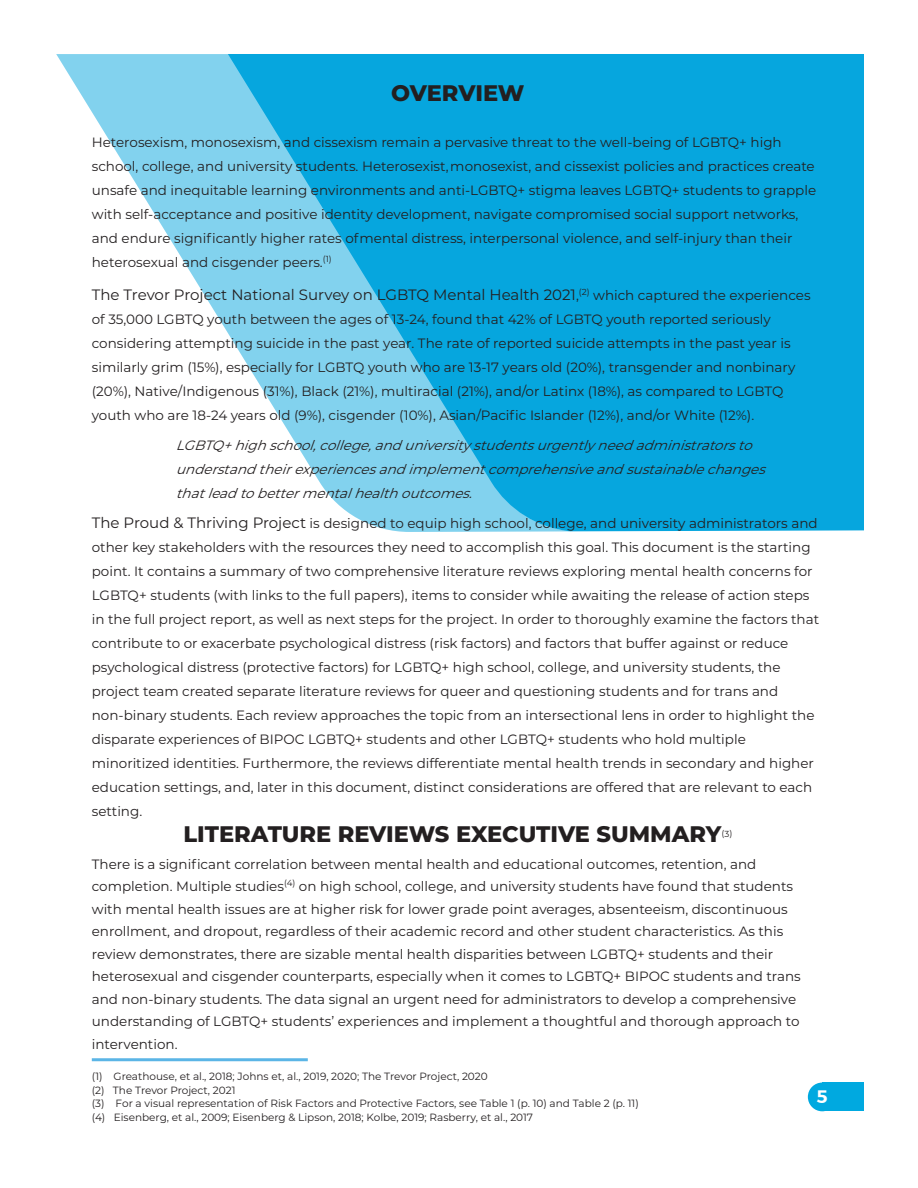
<style>
.page{position:relative;width:918px;height:1188px;background:#fff}
.page>*{position:absolute;margin:0;border:0;box-sizing:border-box;transform-origin:0 0}
.t1{font:800 22.5px "Montserrat";color:#231f20}
.t2{font:600 18px "Montserrat";color:#fff}
.t3{font:15px "Montserrat";color:#231f20}
.t4{font:13.5px/24px "Montserrat";color:#231f20}
.t5{font:italic 13.5px/24px "Montserrat";color:#231f20}
.foots{font:10.5px "Montserrat";color:#231f20}
.t6{font:8.7px "Montserrat";color:#231f20}
.s1{font-size:13.5px}
.s2{font-size:15px}
</style>
<div class="page">
<div style="left:822px;top:1083px;width:42px;height:28px;background:#00a9e0"></div>
<div style="left:808px;top:1083px;width:29px;height:28px;background:#00a9e0;border-radius:50%"></div>
<div style="left:571px;top:54px;width:293px;height:477px;background:#06a6de"></div>
<svg style="left:56px;top:54px;width:515px;height:478px"></svg>
<hr style="left:92px;top:1058px;width:216px;height:3px;background:#5bb5e6">
<p class="t1" style="left:391px;top:76px;width:135px">OVERVIEW</p>
<p class="t4" style="left:92px;top:130px;width:726px">Heterosexism, monosexism, and cissexism remain a pervasive threat to the well-being of LGBTQ+ high school, college, and university students. Heterosexist,monosexist, and cissexist policies and practices create unsafe and inequitable learning environments and anti-LGBTQ+ stigma leaves LGBTQ+ students to grapple with self-acceptance and positive identity development, navigate compromised social support networks, and endure significantly higher rates ofmental distress, interpersonal violence, and self-injury than their heterosexual and cisgender peers.<sup>(1)</sup></p>
<p class="t3" style="left:92px;top:284px;width:720px">The Trevor Project National Survey on LGBTQ Mental Health 2021<span class="s1">,</span><sup>(2)</sup> <span class="s1">which captured the experiences</span></p>
<p class="t4" style="left:92px;top:307px;width:680px">of 35,000 LGBTQ youth between the ages of 13-24, found that 42% of LGBTQ youth reported seriously</p>
<p class="t4" style="left:92px;top:331px;width:700px">considering attempting suicide in the past year. The rate of reported suicide attempts in the past year is</p>
<p class="t4" style="left:92px;top:355px;width:705px">similarly grim (15%), especially for LGBTQ youth who are 13-17 years old (20%), transgender and nonbinary (20%), Native/Indigenous (31%), Black (21%), multiracial (21%), and/or Latinx (18%), as compared to LGBTQ youth who are 18-24 years old (9%), cisgender (10%), Asian/Pacific Islander (12%), and/or White (12%).</p>
<p class="t5" style="left:176px;top:433px;width:597px">LGBTQ+highschool,college,anduniversity studentsurgently needadministratorsto understandtheirexperiencesandimplementcomprehensiveandsustainablechanges thatleadtobettermentalhealthoutcomes.</p>
<p class="t4" style="left:92px;top:511px;width:729px"><span class="s2">The Proud &amp; Thriving Project</span> is designed to equip high school, college, and university administrators and other key stakeholders with the resources they need to accomplish this goal. This document is the starting point. It contains a summary of two comprehensive literature reviews exploring mental health concerns for LGBTQ+ students (with links to the full papers), items to consider while awaiting the release of action steps in the full project report, as well as next steps for the project. In order to thoroughly examine the factors that contribute to or exacerbate psychological distress (risk factors) and factors that buffer against or reduce</p>
<p class="t4" style="left:92px;top:655px;width:690px">psychological distress (protective factors) for LGBTQ+ high school, college, and university students, the</p>
<p class="t4" style="left:92px;top:679px;width:688px">project team created separate literature reviews for queer and questioning students and for trans and</p>
<p class="t4" style="left:92px;top:703px;width:724px">non-binary students. Each review approaches the topic from an intersectional lens in order to highlight the disparate experiences of BIPOC LGBTQ+ students and other LGBTQ+ students who hold multiple</p>
<p class="t4" style="left:92px;top:751px;width:724px">minoritized identities. Furthermore, the reviews differentiate mental health trends in secondary and higher</p>
<p class="t4" style="left:92px;top:775px;width:722px">education settings, and, later in this document, distinct considerations are offered that are relevant to each setting.</p>
<p class="t1" style="left:183px;top:817px;width:540px">LITERATURE REVIEWS EXECUTIVE SUMMARY</p>
<p class="t6" style="left:721px;top:827px;width:13px">(3)</p>
<p class="t4" style="left:92px;top:851px;width:666px">There is a significant correlation between mental health and educational outcomes, retention, and</p>
<p class="t4" style="left:92px;top:874px;width:703px">completion. Multiple studies<sup>(4)</sup> on high school, college, and university students have found that students</p>
<p class="t4" style="left:92px;top:896px;width:697px">with mental health issues are at higher risk for lower grade point averages, absenteeism, discontinuous</p>
<p class="t4" style="left:92px;top:919px;width:693px">enrollment, and dropout, regardless of their academic record and other student characteristics. As this</p>
<p class="t4" style="left:92px;top:941px;width:683px">review demonstrates, there are sizable mental health disparities between LGBTQ+ students and their</p>
<p class="t4" style="left:92px;top:965px;width:711px;line-height:22.5px">heterosexual and cisgender counterparts, especially when it comes to LGBTQ+ BIPOC students and trans and non-binary students. The data signal an urgent need for administrators to develop a comprehensive understanding of LGBTQ+ students’ experiences and implement a thoughtful and thorough approach to intervention.</p>
<p class="foots" style="left:92px;top:1069px;width:397px">(1) Greathouse, et al., 2018; Johns et, al., 2019, 2020; The Trevor Project, 2020</p>
<p class="foots" style="left:92px;top:1083px;width:145px">(2) The Trevor Project, 2021</p>
<p class="foots" style="left:92px;top:1096px;width:549px">(3) For a visual representation of Risk Factors and Protective Factors, see Table 1 (p. 10) and Table 2 (p. 11)</p>
<p class="foots" style="left:92px;top:1110px;width:443px">(4) Eisenberg, et al., 2009; Eisenberg &amp; Lipson, 2018; Kolbe, 2019; Rasberry, et al., 2017</p>
<p class="t2" style="left:817px;top:1083px;width:13px">5</p>
</div>
